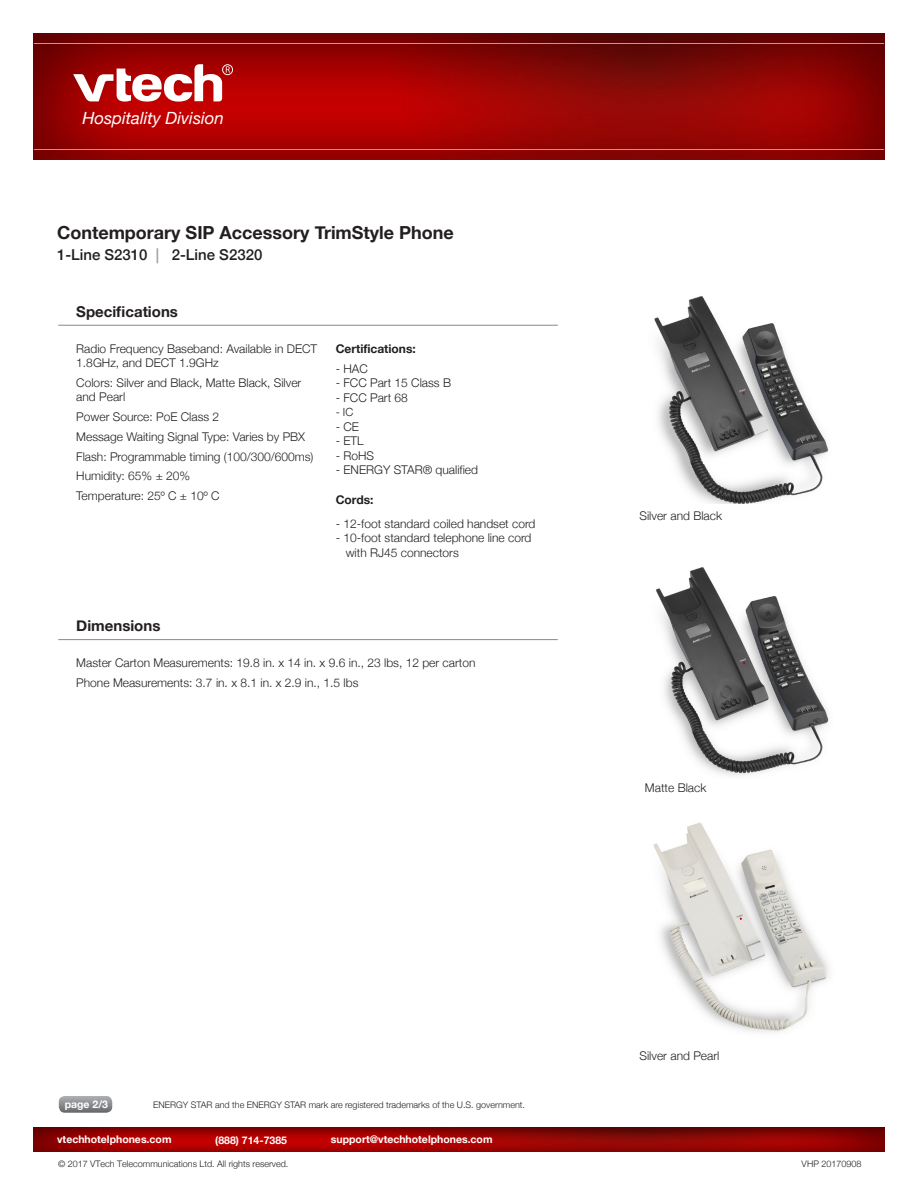
<style>
.page{position:relative;width:918px;height:1188px;background:#fff}
.page>*{position:absolute;margin:0;border:0;box-sizing:border-box;transform-origin:0 0}
.t1{font:700 18px "Helvetica Neue";color:#231f20}
.t2{font:italic 16.8px "Helvetica Neue";color:#fff}
.t3{font:700 15px "Helvetica Neue";color:#231f20}
.t4{font:500 15px "Helvetica Neue";color:#231f20}
.Spec_copy{font:300 12px/14.4px "Helvetica Neue";color:#231f20}
.Spec_copy-2{font:700 12px "Helvetica Neue";color:#231f20}
.Spec_copy-3{font:300 11.25px "Helvetica Neue";color:#231f20}
.disclaimer{font:700 10.5px "Helvetica Neue";color:#fff}
.t5{font:300 9px "Helvetica Neue";color:#231f20}
.s1{color:#a1a3a6}
</style>
<div class="page">
<hr style="left:58px;top:325px;width:500px;height:1px;background:#939598">
<hr style="left:58px;top:639px;width:500px;height:1px;background:#939598">
<svg style="left:58px;top:1096px;width:55px;height:17px"></svg>
<img style="left:654px;top:296px;width:175px;height:208px">
<img style="left:656px;top:567px;width:173px;height:209px">
<img style="left:653px;top:822px;width:176px;height:211px">
<img style="left:34px;top:1128px;width:850px;height:24px">
<img style="left:34px;top:33px;width:850px;height:127px">
<svg style="left:56px;top:59px;width:232px;height:54px"></svg>
<hr style="left:33px;top:148px;width:852px;height:3px;background:#fff;opacity:.3">
<hr style="left:33px;top:42px;width:852px;height:3px;background:#fff;opacity:.3">
<img style="left:34px;top:1131px;width:850px;height:1px">
<p class="t2" style="left:82px;top:106px;width:143px">Hospitality Division</p>
<h2 class="t2" style="left:82px;top:110px;width:143px">Hospitality Division</h2>
<p class="t1" style="left:57px;top:219px;width:398px">Contemporary SIP Accessory TrimStyle Phone</p>
<p class="t4" style="left:57px;top:243px;width:207px">1-Line S2310 <span class="s1">|</span> 2-Line S2320</p>
<p class="t3" style="left:76px;top:300px;width:103px">Specifications</p>
<p class="Spec_copy" style="left:76px;top:340px;width:242px">Radio Frequency Baseband: Available in DECT<br>1.8GHz, and DECT 1.9GHz</p>
<p class="Spec_copy" style="left:76px;top:374px;width:227px">Colors: Silver and Black, Matte Black, Silver and Pearl</p>
<p class="Spec_copy" style="left:76px;top:409px;width:144px">Power Source: PoE Class 2</p>
<p class="Spec_copy" style="left:76px;top:428px;width:230px">Message Waiting Signal Type: Varies by PBX</p>
<p class="Spec_copy" style="left:76px;top:448px;width:239px">Flash: Programmable timing (100/300/600ms)</p>
<p class="Spec_copy" style="left:76px;top:468px;width:115px">Humidity: 65% ± 20%</p>
<p class="Spec_copy" style="left:76px;top:488px;width:145px">Temperature: 25º C ± 10º C</p>
<p class="Spec_copy-2" style="left:336px;top:339px;width:82px">Certifications:</p>
<p class="Spec_copy" style="left:336px;top:360px;width:34px">- HAC</p>
<p class="Spec_copy" style="left:336px;top:375px;width:117px">- FCC Part 15 Class B</p>
<p class="Spec_copy" style="left:336px;top:389px;width:74px">- FCC Part 68</p>
<p class="Spec_copy-3" style="left:336px;top:403px;width:19px">- IC</p>
<p class="Spec_copy" style="left:336px;top:418px;width:25px">- CE</p>
<p class="Spec_copy" style="left:336px;top:433px;width:30px">- ETL</p>
<p class="Spec_copy" style="left:336px;top:448px;width:40px">- RoHS</p>
<p class="Spec_copy" style="left:336px;top:462px;width:144px">- ENERGY STAR® qualified</p>
<p class="Spec_copy-2" style="left:336px;top:491px;width:39px">Cords:</p>
<p class="Spec_copy" style="left:336px;top:516px;width:201px">- 12-foot standard coiled handset cord</p>
<p class="Spec_copy" style="left:346px;top:530px;width:187px;text-indent:-10px">- 10-foot standard telephone line cord with RJ45 connectors</p>
<p class="t3" style="left:76px;top:614px;width:86px">Dimensions</p>
<p class="Spec_copy" style="left:76px;top:655px;width:401px">Master Carton Measurements: 19.8 in. x 14 in. x 9.6 in., 23 lbs, 12 per carton</p>
<p class="Spec_copy" style="left:76px;top:674px;width:284px">Phone Measurements: 3.7 in. x 8.1 in. x 2.9 in., 1.5 lbs</p>
<p class="disclaimer" style="left:65px;top:1096px;width:45px">page 2/3</p>
<p class="t5" style="left:153px;top:1098px;width:373px">ENERGY STAR and the ENERGY STAR mark are registered trademarks of the U.S. government.</p>
<p class="Spec_copy" style="left:640px;top:508px;width:84px">Silver and Black</p>
<p class="Spec_copy" style="left:645px;top:779px;width:63px">Matte Black</p>
<p class="Spec_copy" style="left:640px;top:1048px;width:81px">Silver and Pearl</p>
<p class="disclaimer" style="left:57px;top:1131px;width:116px">vtechhotelphones.com</p>
<p class="disclaimer" style="left:215px;top:1132px;width:73px">(888) 714-7385</p>
<p class="disclaimer" style="left:331px;top:1131px;width:163px">support@vtechhotelphones.com</p>
<p class="t5" style="left:58px;top:1156px;width:232px">© 2017 VTech Telecommunications Ltd. All rights reserved.</p>
<p class="t5" style="left:802px;top:1156px;width:61px">VHP 20170908</p>
</div>
